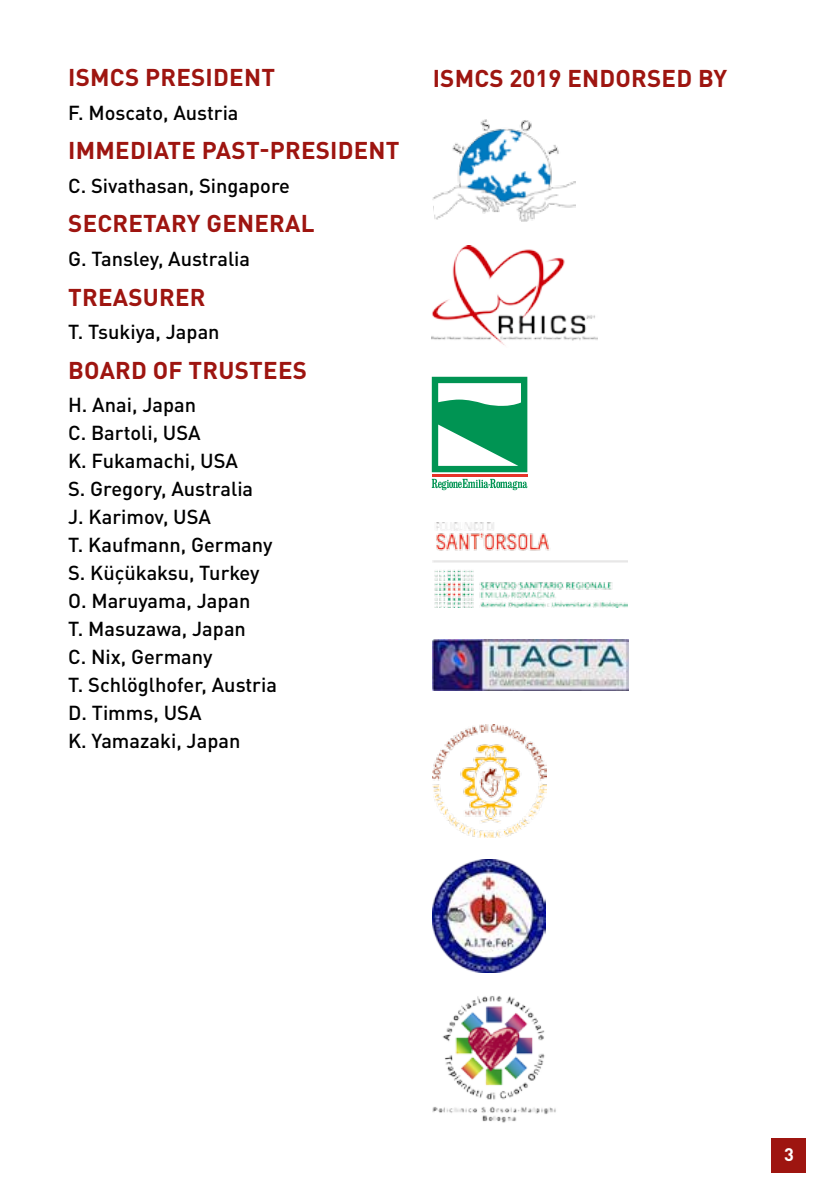
<style>
.page{position:relative;width:840px;height:1191px;background:#fff}
.page>*{position:absolute;margin:0;border:0;box-sizing:border-box;transform-origin:0 0}
.t1{font:700 24px "DIN Pro";letter-spacing:.01em;color:#9e1510}
.t2{font:500 20px/28px "DIN Pro";color:#000}
.t3{font:700 18px "DIN Pro";color:#fff}
</style>
<div class="page">
<div style="left:771px;top:1138px;width:34px;height:34px;background:#9e1510"></div>
<img style="left:431px;top:245px;width:166px;height:100px">
<img style="left:432px;top:724px;width:114px;height:114px">
<img style="left:432px;top:120px;width:143px;height:102px">
<img style="left:432px;top:996px;width:124px;height:127px">
<img style="left:432px;top:522px;width:194px;height:85px">
<img style="left:432px;top:859px;width:113px;height:113px">
<img style="left:432px;top:639px;width:196px;height:51px">
<svg style="left:431px;top:377px;width:96px;height:95px"></svg>
<hr style="left:431px;top:474px;width:96px;height:2px;background:#e63329">
<svg style="left:431px;top:479px;width:96px;height:11px"></svg>
<p class="t1" style="left:68px;top:58px;width:208px">ISMCS PRESIDENT</p>
<p class="t1" style="left:432px;top:58px;width:296px">ISMCS 2019 ENDORSED BY</p>
<p class="t2" style="left:68px;top:97px;width:172px">F. Moscato, Austria</p>
<p class="t1" style="left:68px;top:131px;width:333px">IMMEDIATE PAST-PRESIDENT</p>
<p class="t2" style="left:68px;top:170px;width:223px">C. Sivathasan, Singapore</p>
<p class="t1" style="left:68px;top:204px;width:248px">SECRETARY GENERAL</p>
<p class="t2" style="left:68px;top:243px;width:183px">G. Tansley, Australia</p>
<p class="t1" style="left:68px;top:277px;width:139px">TREASURER</p>
<p class="t2" style="left:68px;top:316px;width:153px">T. Tsukiya, Japan</p>
<p class="t1" style="left:68px;top:350px;width:240px">BOARD OF TRUSTEES</p>
<p class="t2" style="left:68px;top:389px;width:210px">H. Anai, Japan<br>C. Bartoli, USA<br>K. Fukamachi, USA<br>S. Gregory, Australia<br>J. Karimov, USA<br>T. Kaufmann, Germany<br>S. Küçükaksu, Turkey<br>O. Maruyama, Japan<br>T. Masuzawa, Japan<br>C. Nix, Germany<br>T. Schlöglhofer, Austria<br>D. Timms, USA<br>K. Yamazaki, Japan</p>
<p class="t3" style="left:783px;top:1139px;width:11px">43</p>
</div>
